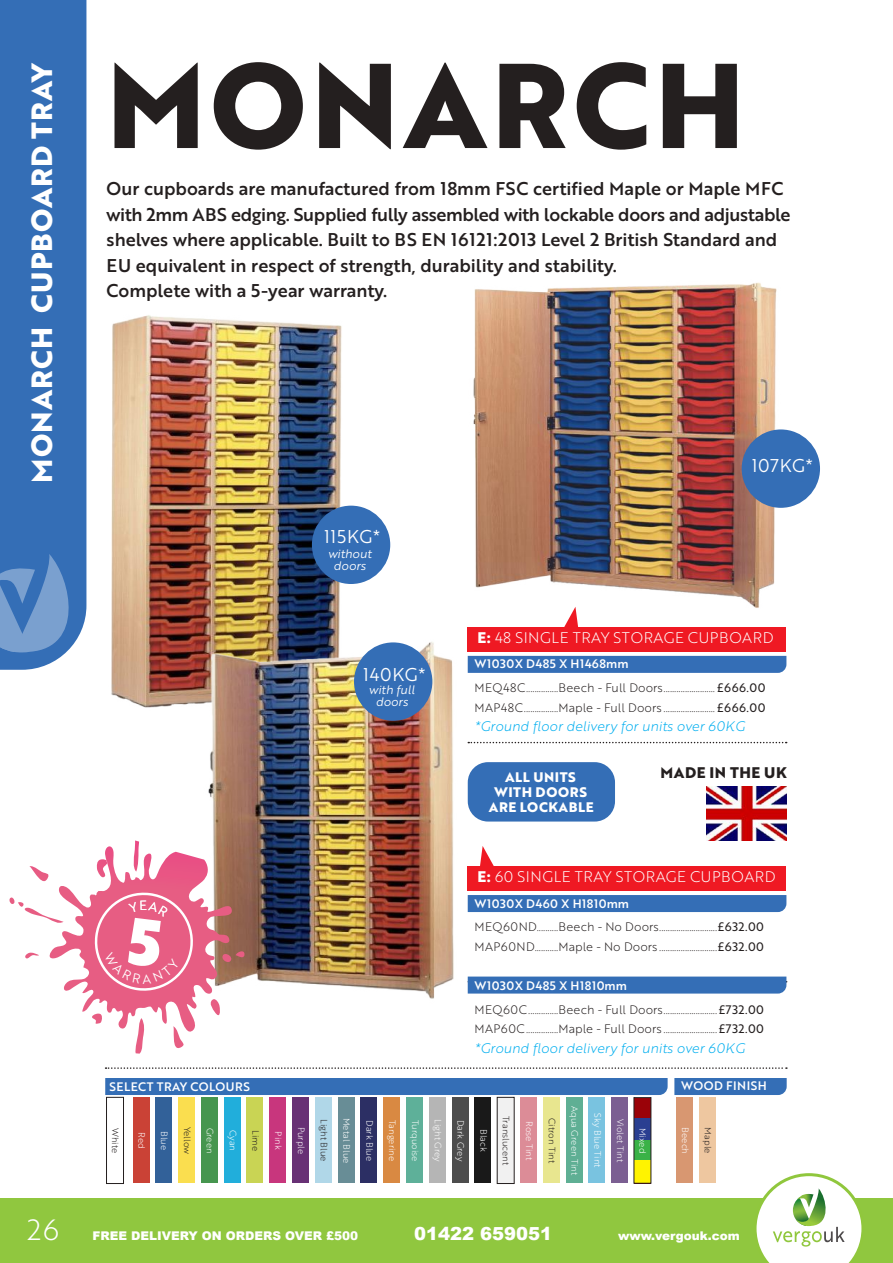
<style>
.page{position:relative;width:893px;height:1263px;background:#fff}
.page>*{position:absolute;margin:0;border:0;box-sizing:border-box;transform-origin:0 0}
.t1{font:700 117px "Brother 1816 Extra";letter-spacing:.04em;color:#241f1f}
.t2{font:700 28.5px "Brother 1816 Extra";letter-spacing:.04em;color:#fff}
.t3{font:28.5px "Brother 1816 Light";color:#fff}
.t4{font:18px/25.5px "Brother 1816 Medium";color:#241f1f}
.t5{font:18px "Brother 1816 Book";letter-spacing:.04em;color:#fff}
.t6{font:900 18px "Arial";color:#fff}
.t7{font:15px "Brother 1816 Light";letter-spacing:.04em;color:#fff}
.t8{font:700 15px "Brother 1816 Extra";letter-spacing:.04em;color:#241f1f}
.t9{font:13.5px "Brother 1816 Light Italic";color:#00aeef}
.t10{font:700 13.5px/15px "Brother 1816 Extra";letter-spacing:.04em;color:#fff;text-align:center}
.t11{font:12px/19.5px "Brother 1816 Light";letter-spacing:.02em;color:#241f1f}
.t12{font:12px "Brother 1816 Medium";letter-spacing:.04em;color:#fff}
.t13{font:900 12px "Arial";color:#fff}
.t14{font:12px/12px "Brother 1816 Book Italic";color:#fff;text-align:center}
.t15{font:9px "Brother 1816 Light";color:#fff}
.t16{font:9px "Brother 1816 Light";color:#241f1f}
.s1{font-family:"Brother 1816 Extra";font-weight:700}
.s2{font-family:"Brother 1816 Regular"}
</style>
<div class="page">
<div style="left:0;top:0;width:86px;height:670px;background:#346eb6"></div>
<div style="left:0;top:1198px;width:893px;height:65px;background:#90c73f"></div>
<svg style="left:0;top:554px;width:70px;height:99px;background:#5d8bc4"></svg>
<svg style="left:756px;top:1173px;width:106px;height:90px"></svg>
<img style="left:473px;top:282px;width:316px;height:326px">
<img style="left:111px;top:315px;width:247px;height:393px">
<img style="left:183px;top:628px;width:297px;height:371px">
<svg style="left:468px;top:742px;width:319px;height:1px"></svg>
<div style="left:467px;top:627px;width:319px;height:24px;background:#ef1923"></div>
<svg style="left:558px;top:607px;width:22px;height:20px"></svg>
<div style="left:468px;top:656px;width:318px;height:17px;background:#346eb6"></div>
<div style="left:742px;top:429px;width:78px;height:79px;background:#346eb6;border-radius:50%"></div>
<img style="left:706px;top:787px;width:81px;height:54px">
<svg style="left:106px;top:1067px;width:681px;height:2px"></svg>
<div style="left:105px;top:1078px;width:563px;height:17px;background:#346eb6"></div>
<div style="left:674px;top:1078px;width:113px;height:17px;background:#346eb6"></div>
<div style="left:106px;top:1097px;width:18px;height:87px;border:1px solid #241f1f"></div>
<div style="left:133px;top:1097px;width:16px;height:86px;background:#ca4236"></div>
<div style="left:155px;top:1097px;width:17px;height:86px;background:#326199"></div>
<div style="left:178px;top:1097px;width:17px;height:86px;background:#fade4f"></div>
<div style="left:201px;top:1097px;width:17px;height:86px;background:#46964f"></div>
<div style="left:224px;top:1097px;width:17px;height:86px;background:#21aedb"></div>
<div style="left:246px;top:1097px;width:17px;height:86px;background:#c9d454"></div>
<div style="left:269px;top:1097px;width:17px;height:86px;background:#c8367d"></div>
<div style="left:292px;top:1097px;width:17px;height:86px;background:#683175"></div>
<div style="left:315px;top:1097px;width:17px;height:86px;background:#b0d7e8"></div>
<div style="left:338px;top:1097px;width:17px;height:86px;background:#688d96"></div>
<div style="left:360px;top:1097px;width:17px;height:86px;background:#2c2f64"></div>
<div style="left:383px;top:1097px;width:17px;height:86px;background:#d98942"></div>
<div style="left:406px;top:1097px;width:17px;height:86px;background:#5eb099"></div>
<div style="left:429px;top:1097px;width:17px;height:86px;background:#b5b5b5"></div>
<div style="left:452px;top:1097px;width:17px;height:86px;background:#4d4d4d"></div>
<div style="left:474px;top:1097px;width:17px;height:86px;background:#191919"></div>
<div style="left:497px;top:1097px;width:17px;height:86px;background:#f1f1f1"></div>
<div style="left:520px;top:1097px;width:17px;height:86px;background:#dc8c97"></div>
<div style="left:543px;top:1097px;width:17px;height:86px;background:#e8e68f"></div>
<div style="left:566px;top:1097px;width:17px;height:86px;background:#5faf94"></div>
<div style="left:588px;top:1097px;width:17px;height:86px;background:#79c3e0"></div>
<div style="left:611px;top:1097px;width:17px;height:86px;background:#7b5f92"></div>
<div style="left:676px;top:1097px;width:17px;height:86px;background:#d89771"></div>
<div style="left:699px;top:1097px;width:17px;height:86px;background:#eec7a0"></div>
<div style="left:634px;top:1098px;width:16px;height:85px;background:#9a0208"></div>
<div style="left:634px;top:1118px;width:16px;height:23px;background:#2a3f91"></div>
<div style="left:634px;top:1140px;width:16px;height:20px;background:#3ab247"></div>
<div style="left:634px;top:1160px;width:16px;height:23px;background:#fff300"></div>
<div style="left:634px;top:1097px;width:17px;height:86px;border:1px solid #241f1f"></div>
<div style="left:467px;top:866px;width:319px;height:24px;background:#ef1923"></div>
<svg style="left:478px;top:846px;width:16px;height:20px"></svg>
<div style="left:468px;top:895px;width:318px;height:17px;background:#346eb6"></div>
<div style="left:468px;top:976px;width:319px;height:17px;background:#346eb6"></div>
<div style="left:468px;top:762px;width:147px;height:59px;background:#346eb6;border-radius:20px"></div>
<div style="left:312px;top:506px;width:78px;height:78px;background:#346eb6;border-radius:50%"></div>
<div style="left:354px;top:642px;width:78px;height:79px;background:#346eb6;border-radius:50%"></div>
<svg style="left:47px;top:840px;width:183px;height:196px"></svg>
<h2 class="t2" style="left:20px;top:482px;width:422px;rotate:-90deg">MONARCH CUPBOARD TRAY</h2>
<h2 class="t3" style="left:27px;top:1208px;width:34px">26</h2>
<h1 class="t1" style="left:106px;top:16px;width:640px">MONARCH</h1>
<p class="t4" style="left:107px;top:175px;width:685px">Our cupboards are manufactured from 18mm FSC certified Maple or Maple MFC with 2mm ABS edging. Supplied fully assembled with lockable doors and adjustable shelves where applicable. Built to BS EN 16121:2013 Level 2 British Standard and EU equivalent in respect of strength, durability and stability.<br>Complete with a 5-year warranty.</p>
<h3 class="t5" style="left:324px;top:523px;width:58px">115KG*</h3>
<p class="t14" style="left:328px;top:547px;width:45px">without doors</p>
<h3 class="t5" style="left:363px;top:661px;width:64px">140KG*</h3>
<p class="t14" style="left:369px;top:683px;width:48px">with full doors</p>
<h3 class="t5" style="left:752px;top:452px;width:63px">107KG*</h3>
<p class="t7" style="left:477px;top:627px;width:298px"><span class="s1">E:</span> 48 SINGLE TRAY STORAGE CUPBOARD</p>
<p class="t12" style="left:474px;top:655px;width:155px">W1030X D485 X H1468mm</p>
<p class="t11" style="left:474px;top:677px;width:293px">MEQ48C...............Beech - Full Doors........................<span class="s2">£666.00<br></span>MAP48C................Maple - Full Doors ........................<span class="s2">£666.00</span></p>
<p class="t9" style="left:474px;top:716px;width:272px">*Ground floor delivery for units over 60KG</p>
<p class="t10" style="left:489px;top:769px;width:106px">ALL UNITS<br>WITH DOORS<br>ARE LOCKABLE</p>
<p class="t8" style="left:660px;top:761px;width:128px">MADE IN THE UK</p>
<p class="t7" style="left:477px;top:866px;width:300px"><span class="s1">E:</span> 60 SINGLE TRAY STORAGE CUPBOARD</p>
<p class="t12" style="left:474px;top:894px;width:156px">W1030X D460 X H1810mm</p>
<p class="t11" style="left:474px;top:917px;width:291px">MEQ60ND..........Beech - No Doors...........................<span class="s2">£632.00<br></span>MAP60ND...........Maple - No Doors ...........................<span class="s2">£632.00</span></p>
<p class="t12" style="left:474px;top:976px;width:154px">W1030X D485 X H1810mm</p>
<p class="t11" style="left:474px;top:999px;width:291px">MEQ60C..............Beech - Full Doors.........................<span class="s2">£732.00<br></span>MAP60C...............Maple - Full Doors .........................<span class="s2">£732.00</span></p>
<p class="t9" style="left:474px;top:1038px;width:272px">*Ground floor delivery for units over 60KG</p>
<p class="t12" style="left:110px;top:1077px;width:142px">SELECT TRAY COLOURS</p>
<p class="t12" style="left:681px;top:1077px;width:87px">WOOD FINISH</p>
<p class="t16" style="left:122px;top:1128px;width:27px;rotate:90deg">White</p>
<p class="t15" style="left:148px;top:1132px;width:18px;rotate:90deg">Red</p>
<p class="t15" style="left:171px;top:1131px;width:21px;rotate:90deg">Blue</p>
<p class="t16" style="left:194px;top:1126px;width:29px;rotate:90deg">Yellow</p>
<p class="t15" style="left:217px;top:1127px;width:27px;rotate:90deg">Green</p>
<p class="t15" style="left:239px;top:1130px;width:23px;rotate:90deg">Cyan</p>
<p class="t16" style="left:262px;top:1130px;width:22px;rotate:90deg">Lime</p>
<p class="t15" style="left:285px;top:1131px;width:20px;rotate:90deg">Pink</p>
<p class="t15" style="left:308px;top:1126px;width:29px;rotate:90deg">Purple</p>
<p class="t16" style="left:331px;top:1119px;width:44px;rotate:90deg">Light Blue</p>
<p class="t15" style="left:353px;top:1117px;width:47px;rotate:90deg">Metal Blue</p>
<p class="t15" style="left:376px;top:1120px;width:43px;rotate:90deg">Dark Blue</p>
<p class="t15" style="left:399px;top:1120px;width:43px;rotate:90deg">Tangerine</p>
<p class="t15" style="left:422px;top:1119px;width:43px;rotate:90deg">Turquoise</p>
<p class="t15" style="left:445px;top:1119px;width:44px;rotate:90deg">Light Grey</p>
<p class="t15" style="left:467px;top:1120px;width:43px;rotate:90deg">Dark Grey</p>
<p class="t15" style="left:490px;top:1129px;width:24px;rotate:90deg">Black</p>
<p class="t15" style="left:581px;top:1106px;width:70px;rotate:90deg">Aqua Green Tint</p>
<p class="t15" style="left:604px;top:1113px;width:55px;rotate:90deg">Sky Blue Tint</p>
<p class="t15" style="left:627px;top:1118px;width:45px;rotate:90deg">Violet Tint</p>
<p class="t15" style="left:649px;top:1127px;width:27px;rotate:90deg">Mixed</p>
<p class="t15" style="left:692px;top:1127px;width:28px;rotate:90deg">Beech</p>
<p class="t16" style="left:715px;top:1127px;width:28px;rotate:90deg">Maple</p>
<p class="t16" style="left:513px;top:1116px;width:51px;rotate:90deg">Translucent</p>
<p class="t15" style="left:536px;top:1121px;width:40px;rotate:90deg">Rose Tint</p>
<p class="t16" style="left:559px;top:1118px;width:46px;rotate:90deg">Citron Tint</p>
<p class="t13" style="left:92px;top:1227px;width:267px">FREE DELIVERY ON ORDERS OVER £500</p>
<h3 class="t6" style="left:414px;top:1221px;width:140px">01422 659051</h3>
<p class="t13" style="left:618px;top:1227px;width:123px">www.vergouk.com</p>
</div>
